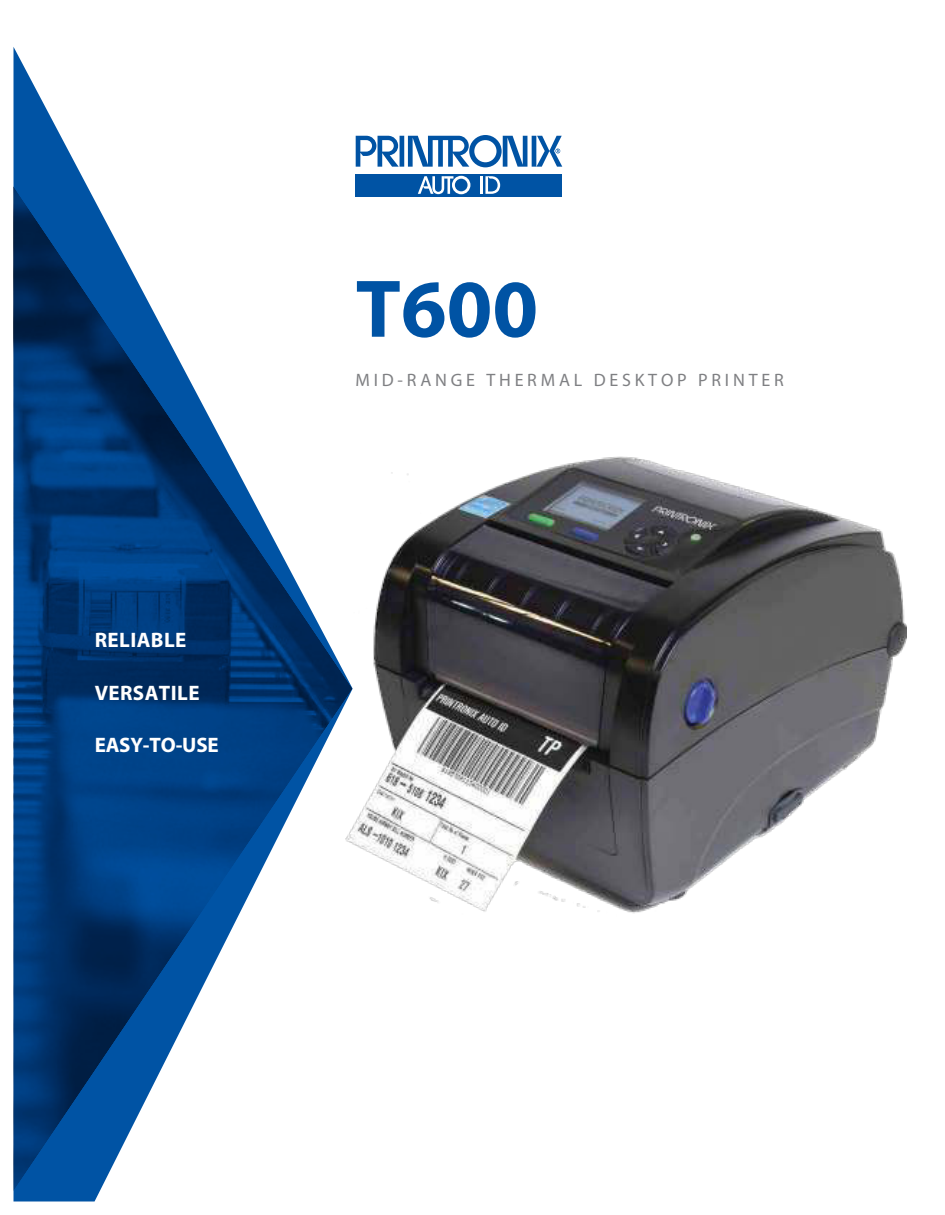
<style>
.page{position:relative;width:945px;height:1215px;background:#fff}
.page>*{position:absolute;margin:0;border:0;box-sizing:border-box;transform-origin:0 0}
.t1{font:700 82.5px "Myriad Pro";color:#0053a4}
.t2{font:700 21px "Myriad Pro";letter-spacing:.02em;color:#fff}
.t3{font:700 21px "Myriad Pro";letter-spacing:-.01em;color:#fff}
.t4{font:18px "Myriad Pro";letter-spacing:.21em;color:#7f8083}
</style>
<div class="page">
<div style="left:356px;top:174px;width:206px;height:22px;background:#0053a4"></div>
<svg style="left:356px;top:135px;width:206px;height:32px"></svg>
<svg style="left:481px;top:176px;width:19px;height:18px"></svg>
<svg style="left:418px;top:176px;width:52px;height:18px"></svg>
<svg style="left:14px;top:48px;width:81px;height:1154px"></svg>
<img style="left:14px;top:166px;width:332px;height:1035px">
<img style="left:346px;top:456px;width:561px;height:457px">
<p class="t2" style="left:95px;top:633px;width:93px">RELIABLE</p>
<p class="t2" style="left:95px;top:685px;width:106px">VERSATILE</p>
<p class="t3" style="left:95px;top:737px;width:126px">EASY-TO-USE</p>
<h1 class="t1" style="left:356px;top:278px;width:184px">T600</h1>
<p class="t4" style="left:356px;top:373px;width:430px">MID-RANGE THERMAL DESKTOP PRINTER</p>
</div>
